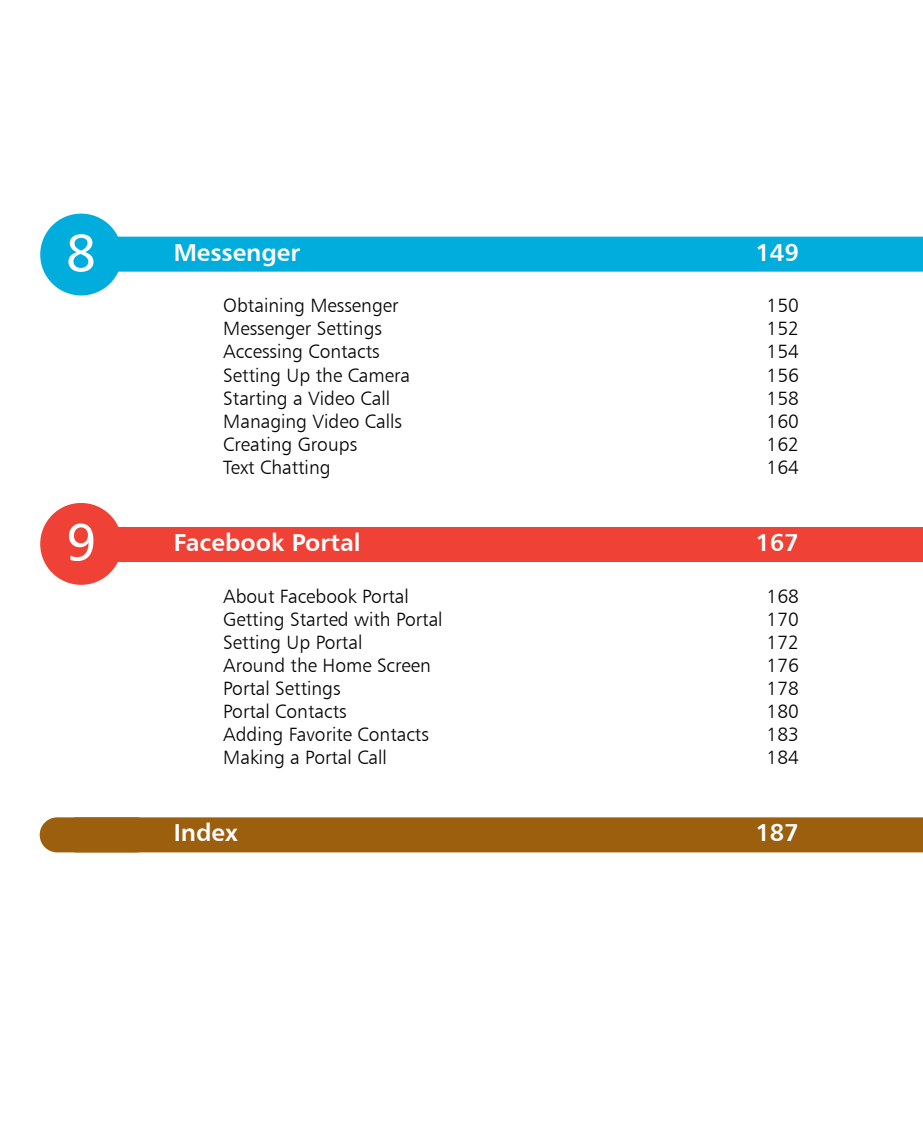
<style>
.page{position:relative;width:923px;height:1127px;background:#fff}
.page>*{position:absolute;margin:0;border:0;box-sizing:border-box;transform-origin:0 0}
.t1{font:52.5px "Humanist 777 BT Roman B";color:#fff}
.t2{font:24.5px "Humanist 777 BT Bold B";color:#fff}
.t3{font:19.25px "Humanist 777 BT Light B";color:#000}
</style>
<div class="page">
<div style="left:40px;top:817px;width:113px;height:35px;background:#9b5f0e;border-radius:18px"></div>
<div style="left:74px;top:236px;width:849px;height:35px;background:#00addc"></div>
<div style="left:74px;top:527px;width:849px;height:35px;background:#ef4135"></div>
<div style="left:74px;top:817px;width:849px;height:35px;background:#9b5f0e"></div>
<div style="left:40px;top:213px;width:82px;height:82px;background:#00addc;border-radius:50%"></div>
<div style="left:40px;top:503px;width:82px;height:81px;background:#ef4135;border-radius:50%"></div>
<h1 class="t1" style="left:66px;top:220px;width:32px">8</h1>
<h1 class="t1" style="left:66px;top:509px;width:32px">9</h1>
<p class="t2" style="left:174px;top:236px;width:128px">Messenger</p>
<p class="t2" style="left:755px;top:236px;width:45px">149</p>
<p class="t3" style="left:223px;top:293px;width:177px">Obtaining Messenger</p>
<p class="t3" style="left:766px;top:293px;width:34px">150</p>
<p class="t3" style="left:223px;top:316px;width:160px">Messenger Settings</p>
<p class="t3" style="left:766px;top:316px;width:34px">152</p>
<p class="t3" style="left:223px;top:340px;width:158px">Accessing Contacts</p>
<p class="t3" style="left:766px;top:340px;width:34px">154</p>
<p class="t3" style="left:223px;top:363px;width:188px">Setting Up the Camera</p>
<p class="t3" style="left:766px;top:363px;width:34px">156</p>
<p class="t3" style="left:223px;top:386px;width:168px">Starting a Video Call</p>
<p class="t3" style="left:766px;top:386px;width:34px">158</p>
<p class="t3" style="left:223px;top:409px;width:180px">Managing Video Calls</p>
<p class="t3" style="left:766px;top:409px;width:34px">160</p>
<p class="t3" style="left:223px;top:432px;width:135px">Creating Groups</p>
<p class="t3" style="left:766px;top:432px;width:34px">162</p>
<p class="t3" style="left:223px;top:455px;width:109px">Text Chatting</p>
<p class="t3" style="left:766px;top:455px;width:34px">164</p>
<p class="t2" style="left:174px;top:527px;width:188px">Facebook Portal</p>
<p class="t2" style="left:755px;top:527px;width:45px">167</p>
<p class="t3" style="left:223px;top:584px;width:187px">About Facebook Portal</p>
<p class="t3" style="left:766px;top:584px;width:34px">168</p>
<p class="t3" style="left:223px;top:607px;width:221px">Getting Started with Portal</p>
<p class="t3" style="left:766px;top:607px;width:34px">170</p>
<p class="t3" style="left:223px;top:630px;width:141px">Setting Up Portal</p>
<p class="t3" style="left:766px;top:630px;width:34px">172</p>
<p class="t3" style="left:223px;top:653px;width:209px">Around the Home Screen</p>
<p class="t3" style="left:766px;top:653px;width:34px">176</p>
<p class="t3" style="left:223px;top:676px;width:119px">Portal Settings</p>
<p class="t3" style="left:766px;top:676px;width:34px">178</p>
<p class="t3" style="left:223px;top:699px;width:125px">Portal Contacts</p>
<p class="t3" style="left:766px;top:699px;width:34px">180</p>
<p class="t3" style="left:223px;top:722px;width:207px">Adding Favorite Contacts</p>
<p class="t3" style="left:766px;top:722px;width:34px">183</p>
<p class="t3" style="left:223px;top:745px;width:165px">Making a Portal Call</p>
<p class="t3" style="left:766px;top:745px;width:34px">184</p>
<p class="t2" style="left:174px;top:817px;width:65px">Index</p>
<p class="t2" style="left:755px;top:817px;width:45px">187</p>
</div>
